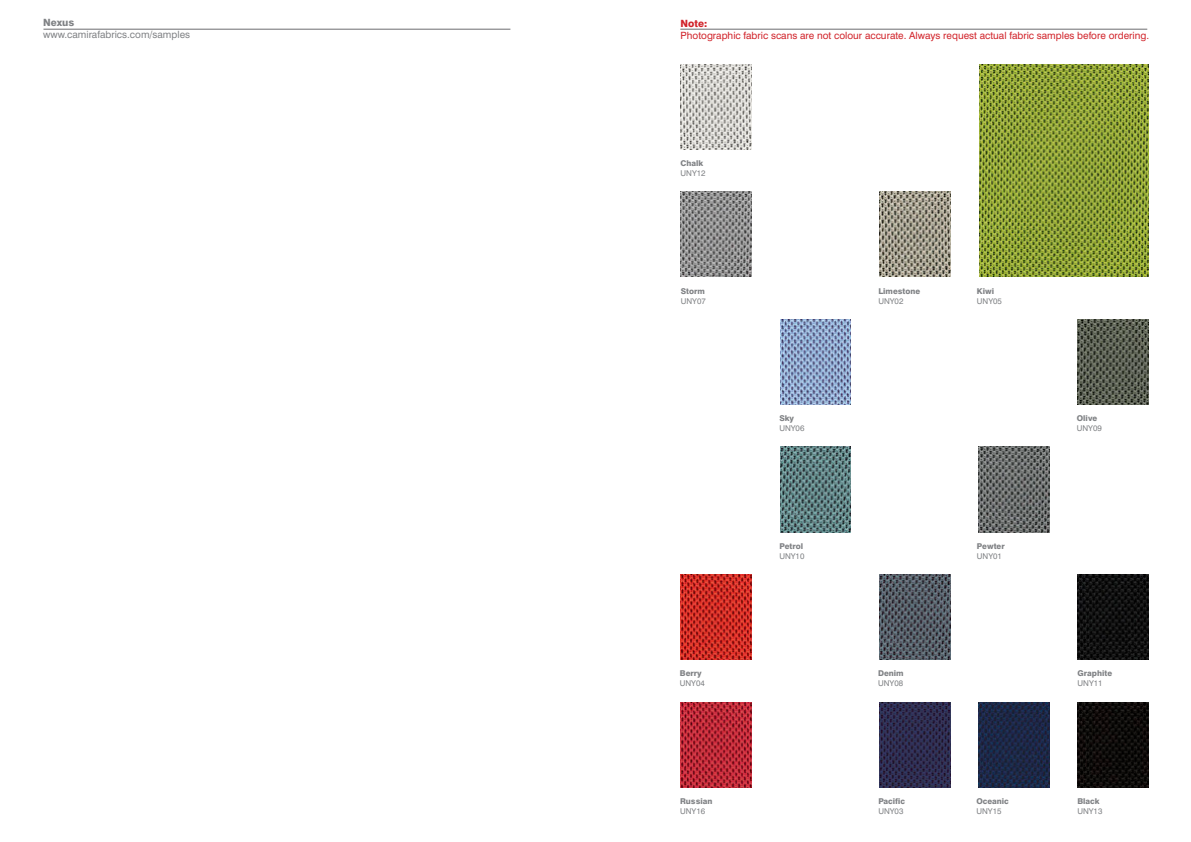
<style>
.page{position:relative;width:1191px;height:842px;background:#fff}
.page>*{position:absolute;margin:0;border:0;box-sizing:border-box;transform-origin:0 0}
.t1{font:10px "Swiss 721 BT";color:#d1232a}
.t2{font:10px "Swiss 721 BT";color:#808285}
.t3{font:800 10px "Swiss 721 BT";color:#808285}
.t4{font:800 10px "Swiss 721 BT";color:#d1232a}
.t5{font:800 8px "Swiss 721 BT";color:#808285}
.t6{font:8px "Swiss 721 BT";color:#808285}
</style>
<div class="page">
<hr style="left:680px;top:29px;width:467px;height:1px;background:#6c6d70">
<hr style="left:43px;top:29px;width:467px;height:1px;background:#6c6d70">
<img style="left:681px;top:64px;width:70px;height:85px">
<img style="left:979px;top:64px;width:169px;height:212px">
<img style="left:780px;top:319px;width:71px;height:85px">
<img style="left:1077px;top:319px;width:71px;height:85px">
<img style="left:780px;top:447px;width:71px;height:85px">
<img style="left:978px;top:447px;width:71px;height:85px">
<img style="left:879px;top:574px;width:71px;height:86px">
<img style="left:681px;top:574px;width:70px;height:86px">
<img style="left:879px;top:192px;width:71px;height:85px">
<img style="left:681px;top:192px;width:70px;height:85px">
<img style="left:1077px;top:574px;width:71px;height:86px">
<img style="left:978px;top:702px;width:71px;height:85px">
<img style="left:879px;top:702px;width:71px;height:85px">
<img style="left:681px;top:702px;width:70px;height:85px">
<img style="left:1077px;top:702px;width:71px;height:85px">
<p class="t3" style="left:43px;top:17px;width:33px">Nexus</p>
<p class="t2" style="left:43px;top:29px;width:148px">www.camirafabrics.com/samples</p>
<p class="t4" style="left:680px;top:17px;width:28px">Note:</p>
<p class="t1" style="left:680px;top:30px;width:470px">Photographic fabric scans are not colour accurate. Always request actual fabric samples before ordering.</p>
<p class="t5" style="left:680px;top:158px;width:24px">Chalk</p>
<p class="t6" style="left:680px;top:168px;width:27px">UNY12</p>
<p class="t5" style="left:681px;top:286px;width:26px">Storm</p>
<p class="t6" style="left:681px;top:296px;width:27px">UNY07</p>
<p class="t5" style="left:878px;top:286px;width:43px">Limestone</p>
<p class="t6" style="left:878px;top:296px;width:27px">UNY02</p>
<p class="t5" style="left:977px;top:286px;width:19px">Kiwi</p>
<p class="t6" style="left:977px;top:296px;width:27px">UNY05</p>
<p class="t5" style="left:779px;top:414px;width:16px">Sky</p>
<p class="t6" style="left:779px;top:424px;width:27px">UNY06</p>
<p class="t5" style="left:1076px;top:414px;width:22px">Olive</p>
<p class="t6" style="left:1076px;top:424px;width:27px">UNY09</p>
<p class="t5" style="left:779px;top:541px;width:25px">Petrol</p>
<p class="t6" style="left:779px;top:551px;width:27px">UNY10</p>
<p class="t5" style="left:977px;top:541px;width:29px">Pewter</p>
<p class="t6" style="left:977px;top:551px;width:27px">UNY01</p>
<p class="t5" style="left:680px;top:669px;width:23px">Berry</p>
<p class="t6" style="left:680px;top:679px;width:27px">UNY04</p>
<p class="t5" style="left:878px;top:669px;width:27px">Denim</p>
<p class="t6" style="left:878px;top:679px;width:27px">UNY08</p>
<p class="t5" style="left:1077px;top:669px;width:36px">Graphite</p>
<p class="t6" style="left:1077px;top:679px;width:27px">UNY11</p>
<p class="t5" style="left:680px;top:796px;width:34px">Russian</p>
<p class="t6" style="left:680px;top:806px;width:27px">UNY16</p>
<p class="t5" style="left:878px;top:796px;width:28px">Pacific</p>
<p class="t6" style="left:878px;top:806px;width:27px">UNY03</p>
<p class="t5" style="left:976px;top:796px;width:34px">Oceanic</p>
<p class="t6" style="left:976px;top:806px;width:27px">UNY15</p>
<p class="t5" style="left:1077px;top:796px;width:24px">Black</p>
<p class="t6" style="left:1077px;top:806px;width:27px">UNY13</p>
</div>
